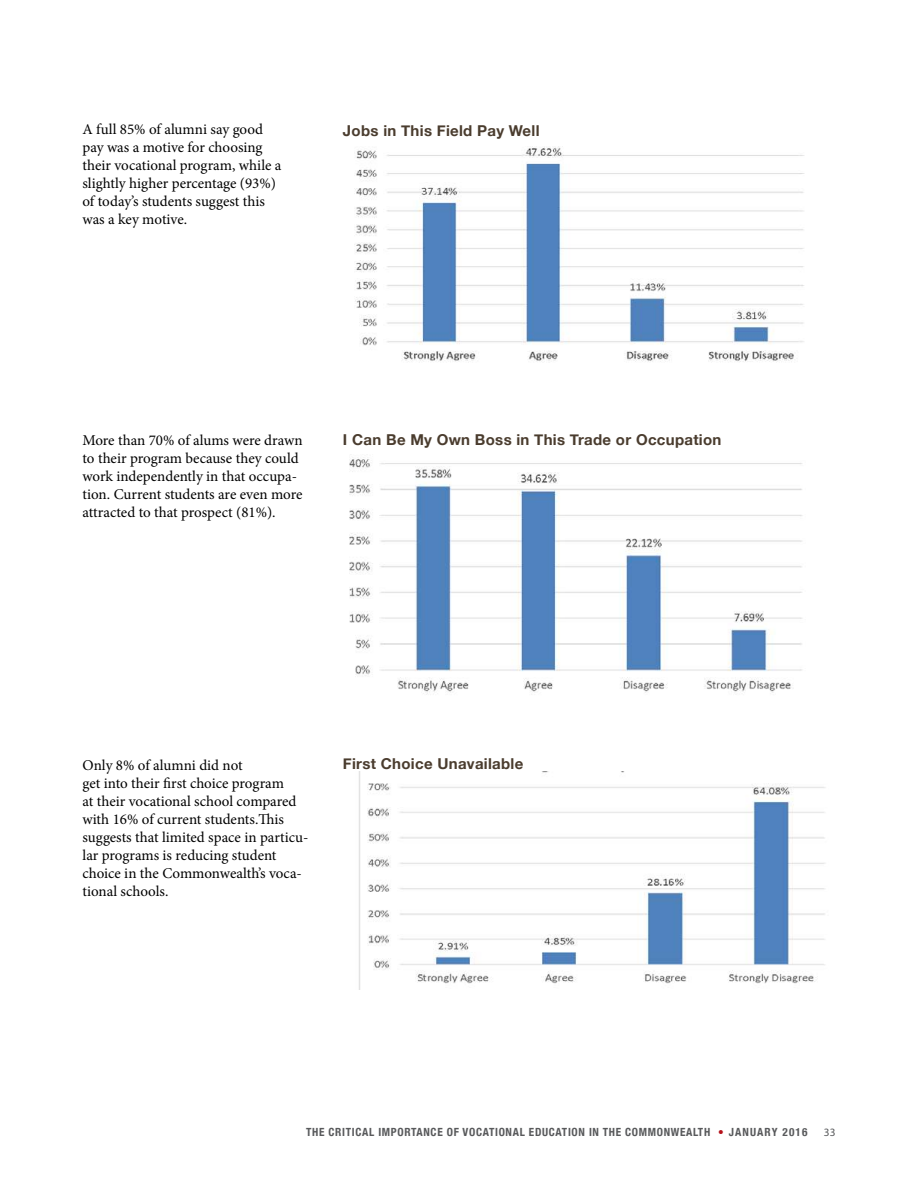
<style>
.page{position:relative;width:918px;height:1188px;background:#fff}
.page>*{position:absolute;margin:0;border:0;box-sizing:border-box;transform-origin:0 0}
.t1{font:15px/18px "Minion Pro";color:#000}
.t2{font:700 15px "Helvetica Neue";letter-spacing:.02em;color:#4a3c2e}
.t3{font:700 condensed 11.25px "Helvetica Neue";letter-spacing:.06em;color:#58595b}
.t4{font:11.25px "Myriad Pro";color:#58595b}
.s1{color:#b5121b}
</style>
<div class="page">
<img style="left:354px;top:146px;width:450px;height:216px">
<img style="left:349px;top:459px;width:454px;height:236px">
<img style="left:359px;top:772px;width:467px;height:217px">
<p class="t1" style="left:83px;top:120px;width:201px">A full 85% of alumni say good pay was a motive for choosing their vocational program, while a slightly higher percentage (93%) of today’s students suggest this was a key motive.</p>
<p class="t2" style="left:343px;top:121px;width:198px">Jobs in This Field Pay Well</p>
<p class="t1" style="left:83px;top:431px;width:222px">More than 70% of alums were drawn to their program because they could work independently in that occupa&shy;tion. Current students are even more attracted to that prospect (81%).</p>
<p class="t2" style="left:343px;top:431px;width:380px">I Can Be My Own Boss in This Trade or Occupation</p>
<p class="t1" style="left:83px;top:756px;width:228px">Only 8% of alumni did not<br>get into their first choice program<br>at their vocational school compared with 16% of current students.This suggests that limited space in particu&shy;lar programs is reducing student choice in the Commonwealth’s voca&shy;tional schools.</p>
<p class="t2" style="left:343px;top:755px;width:182px">First Choice Unavailable</p>
<p class="t3" style="left:306px;top:1126px;width:503px">THE CRITICAL IMPORTANCE OF VOCATIONAL EDUCATION IN THE COMMONWEALTH <span class="s1">•</span> JANUARY 2016</p>
<p class="t4" style="left:824px;top:1126px;width:13px">33</p>
</div>
